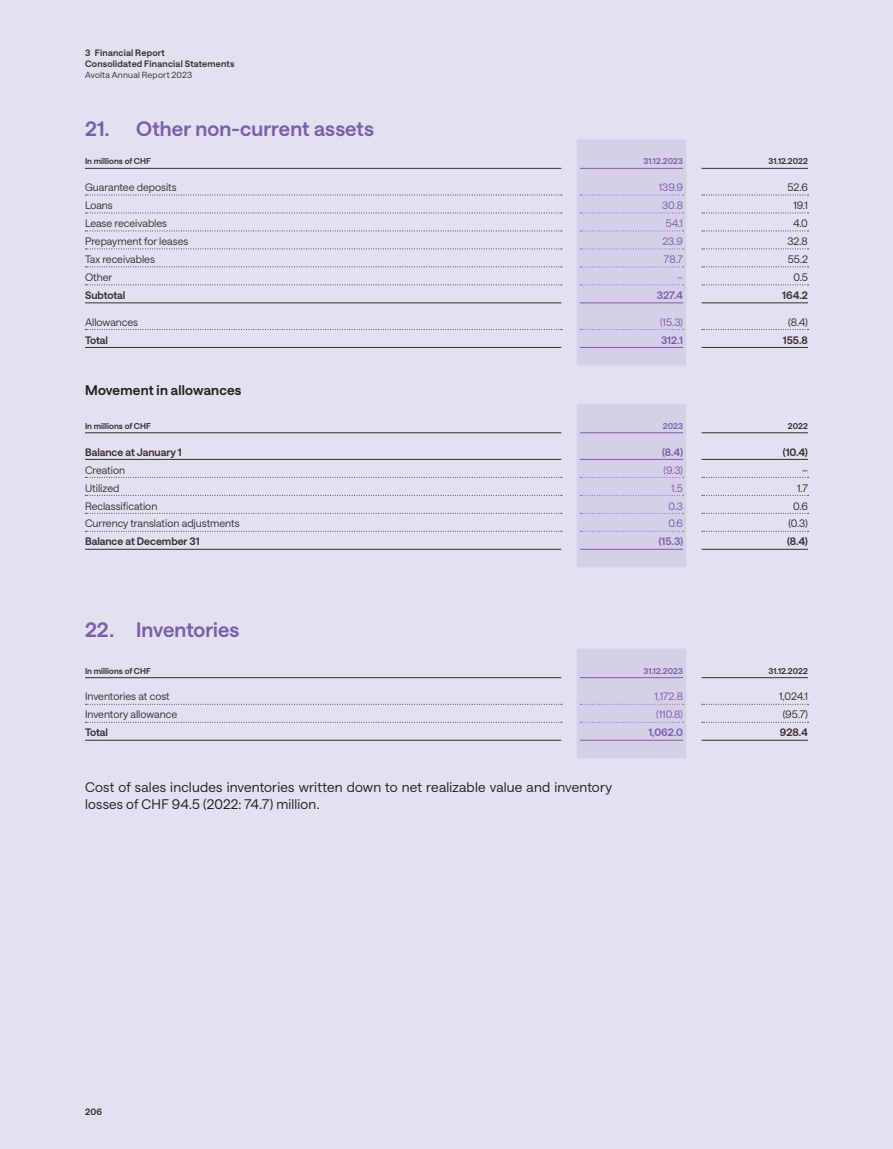
<style>
.page{position:relative;width:893px;height:1149px;background:#fff}
.page>*{position:absolute;margin:0;border:0;box-sizing:border-box;transform-origin:0 0}
.t1{font:600 20.25px "Saans";letter-spacing:.005em;color:#7662ab}
.t2{font:13.5px/17.2px "Saans";letter-spacing:.015em;color:#231f20}
.t3{font:600 13.5px "Saans";letter-spacing:.015em;color:#231f20}
.t4{font:10.5px "Saans";color:#373033}
.t5{font:600 10.5px "Saans";color:#373033}
.t6{font:10.5px "Saans";color:#7662ab}
.t7{font:600 10.5px "Saans";color:#7662ab}
.t8{font:600 9px/11.2px "Saans";letter-spacing:.025em;color:#373033}
.t9{font:8.7px "Saans";letter-spacing:.025em;color:#373033}
.t10{font:600 8.25px "Saans";letter-spacing:.005em;color:#373033}
.t11{font:600 8.25px "Saans";letter-spacing:.005em;color:#7662ab}
</style>
<div class="page">
<div style="left:0;top:0;width:893px;height:1148px;background:#e3e0ef"></div>
<hr style="left:85px;top:168px;width:476px;height:1px;background:#373033">
<hr style="left:702px;top:168px;width:106px;height:1px;background:#373033">
<hr style="left:85px;top:302px;width:476px;height:1px;background:#373033">
<hr style="left:702px;top:302px;width:106px;height:1px;background:#373033">
<hr style="left:85px;top:347px;width:476px;height:1px;background:#373033">
<hr style="left:702px;top:347px;width:106px;height:1px;background:#373033">
<svg style="left:85px;top:194px;width:477px;height:1px"></svg>
<svg style="left:702px;top:194px;width:106px;height:1px"></svg>
<svg style="left:85px;top:212px;width:477px;height:1px"></svg>
<svg style="left:702px;top:212px;width:106px;height:1px"></svg>
<svg style="left:85px;top:230px;width:477px;height:1px"></svg>
<svg style="left:702px;top:230px;width:106px;height:1px"></svg>
<svg style="left:85px;top:248px;width:477px;height:1px"></svg>
<svg style="left:702px;top:248px;width:106px;height:1px"></svg>
<svg style="left:85px;top:266px;width:477px;height:1px"></svg>
<svg style="left:702px;top:266px;width:106px;height:1px"></svg>
<svg style="left:85px;top:284px;width:477px;height:1px"></svg>
<svg style="left:702px;top:284px;width:106px;height:1px"></svg>
<svg style="left:85px;top:329px;width:477px;height:1px"></svg>
<svg style="left:702px;top:329px;width:106px;height:1px"></svg>
<div style="left:577px;top:139px;width:109px;height:226px;background:#d5d0e7"></div>
<hr style="left:85px;top:432px;width:476px;height:1px;background:#373033">
<hr style="left:702px;top:432px;width:106px;height:1px;background:#373033">
<hr style="left:85px;top:459px;width:476px;height:1px;background:#373033">
<hr style="left:702px;top:459px;width:106px;height:1px;background:#373033">
<hr style="left:85px;top:549px;width:476px;height:1px;background:#373033">
<hr style="left:702px;top:549px;width:106px;height:1px;background:#373033">
<svg style="left:85px;top:477px;width:477px;height:1px"></svg>
<svg style="left:702px;top:477px;width:106px;height:1px"></svg>
<svg style="left:85px;top:495px;width:477px;height:1px"></svg>
<svg style="left:702px;top:495px;width:106px;height:1px"></svg>
<svg style="left:85px;top:513px;width:477px;height:1px"></svg>
<svg style="left:702px;top:513px;width:106px;height:1px"></svg>
<svg style="left:85px;top:530px;width:477px;height:1px"></svg>
<svg style="left:702px;top:530px;width:106px;height:1px"></svg>
<div style="left:577px;top:404px;width:109px;height:163px;background:#d5d0e7"></div>
<hr style="left:85px;top:677px;width:476px;height:1px;background:#373033">
<hr style="left:702px;top:677px;width:106px;height:1px;background:#373033">
<hr style="left:85px;top:739px;width:476px;height:1px;background:#373033">
<hr style="left:702px;top:739px;width:106px;height:1px;background:#373033">
<svg style="left:85px;top:703px;width:477px;height:1px"></svg>
<svg style="left:702px;top:703px;width:106px;height:1px"></svg>
<svg style="left:85px;top:721px;width:477px;height:1px"></svg>
<svg style="left:702px;top:721px;width:106px;height:1px"></svg>
<div style="left:577px;top:649px;width:109px;height:109px;background:#d5d0e7"></div>
<p class="t8" style="left:85px;top:46px;width:151px">3 Financial Report<br>Consolidated Financial Statements</p>
<p class="t9" style="left:85px;top:69px;width:109px">Avolta Annual Report 2023</p>
<h1 class="t1" style="left:85px;top:114px;width:290px">21. Other non-current assets</h1>
<p class="t10" style="left:85px;top:155px;width:67px">In millions of CHF</p>
<p class="t11" style="left:643px;top:155px;width:41px">31.12.2023</p>
<p class="t10" style="left:768px;top:155px;width:41px">31.12.2022</p>
<p class="t4" style="left:85px;top:180px;width:93px">Guarantee deposits</p>
<p class="t6" style="left:659px;top:180px;width:26px">139.9</p>
<p class="t4" style="left:788px;top:180px;width:22px">52.6</p>
<p class="t4" style="left:85px;top:198px;width:29px">Loans</p>
<p class="t6" style="left:662px;top:198px;width:22px">30.8</p>
<p class="t4" style="left:793px;top:198px;width:16px">19.1</p>
<p class="t4" style="left:85px;top:216px;width:84px">Lease receivables</p>
<p class="t6" style="left:666px;top:216px;width:19px">54.1</p>
<p class="t4" style="left:793px;top:216px;width:16px">4.0</p>
<p class="t4" style="left:85px;top:234px;width:105px">Prepayment for leases</p>
<p class="t6" style="left:662px;top:234px;width:22px">23.9</p>
<p class="t4" style="left:787px;top:234px;width:22px">32.8</p>
<p class="t4" style="left:85px;top:252px;width:71px">Tax receivables</p>
<p class="t6" style="left:664px;top:252px;width:21px">78.7</p>
<p class="t4" style="left:788px;top:252px;width:22px">55.2</p>
<p class="t4" style="left:85px;top:270px;width:29px">Other</p>
<p class="t6" style="left:677px;top:270px;width:7px">–</p>
<p class="t4" style="left:793px;top:270px;width:16px">0.5</p>
<p class="t5" style="left:85px;top:287px;width:42px">Subtotal</p>
<p class="t7" style="left:657px;top:287px;width:28px">327.4</p>
<p class="t5" style="left:782px;top:287px;width:27px">164.2</p>
<p class="t4" style="left:85px;top:314px;width:55px">Allowances</p>
<p class="t6" style="left:660px;top:314px;width:24px">(15.3)</p>
<p class="t4" style="left:788px;top:314px;width:21px">(8.4)</p>
<p class="t5" style="left:85px;top:332px;width:24px">Total</p>
<p class="t7" style="left:661px;top:332px;width:23px">312.1</p>
<p class="t5" style="left:783px;top:332px;width:27px">155.8</p>
<p class="t3" style="left:85px;top:380px;width:158px">Movement in allowances</p>
<p class="t10" style="left:85px;top:420px;width:67px">In millions of CHF</p>
<p class="t11" style="left:663px;top:420px;width:22px">2023</p>
<p class="t10" style="left:788px;top:420px;width:22px">2022</p>
<p class="t5" style="left:85px;top:444px;width:98px">Balance at January 1</p>
<p class="t7" style="left:662px;top:444px;width:22px">(8.4)</p>
<p class="t5" style="left:783px;top:444px;width:27px">(10.4)</p>
<p class="t4" style="left:85px;top:462px;width:42px">Creation</p>
<p class="t6" style="left:664px;top:462px;width:21px">(9.3)</p>
<p class="t4" style="left:802px;top:462px;width:7px">–</p>
<p class="t4" style="left:85px;top:480px;width:36px">Utilized</p>
<p class="t6" style="left:671px;top:480px;width:13px">1.5</p>
<p class="t4" style="left:797px;top:480px;width:12px">1.7</p>
<p class="t4" style="left:85px;top:498px;width:74px">Reclassification</p>
<p class="t6" style="left:668px;top:498px;width:16px">0.3</p>
<p class="t4" style="left:793px;top:498px;width:16px">0.6</p>
<p class="t4" style="left:85px;top:516px;width:156px">Currency translation adjustments</p>
<p class="t6" style="left:668px;top:516px;width:16px">0.6</p>
<p class="t4" style="left:788px;top:516px;width:21px">(0.3)</p>
<p class="t5" style="left:85px;top:534px;width:116px">Balance at December 31</p>
<p class="t7" style="left:659px;top:534px;width:26px">(15.3)</p>
<p class="t5" style="left:787px;top:534px;width:22px">(8.4)</p>
<h1 class="t1" style="left:85px;top:614px;width:156px">22. Inventories</h1>
<p class="t10" style="left:85px;top:664px;width:67px">In millions of CHF</p>
<p class="t11" style="left:643px;top:664px;width:41px">31.12.2023</p>
<p class="t10" style="left:768px;top:664px;width:41px">31.12.2022</p>
<p class="t4" style="left:85px;top:689px;width:86px">Inventories at cost</p>
<p class="t6" style="left:655px;top:689px;width:30px">1,172.8</p>
<p class="t4" style="left:779px;top:689px;width:30px">1,024.1</p>
<p class="t4" style="left:85px;top:707px;width:94px">Inventory allowance</p>
<p class="t6" style="left:656px;top:707px;width:28px">(110.8)</p>
<p class="t4" style="left:783px;top:707px;width:27px">(95.7)</p>
<p class="t5" style="left:85px;top:724px;width:24px">Total</p>
<p class="t7" style="left:648px;top:724px;width:36px">1,062.0</p>
<p class="t5" style="left:780px;top:724px;width:30px">928.4</p>
<p class="t2" style="left:85px;top:777px;width:529px">Cost of sales includes inventories written down to net realizable value and inventory losses of CHF 94.5 (2022: 74.7) million.</p>
<p class="t8" style="left:85px;top:1105px;width:19px">206</p>
</div>
